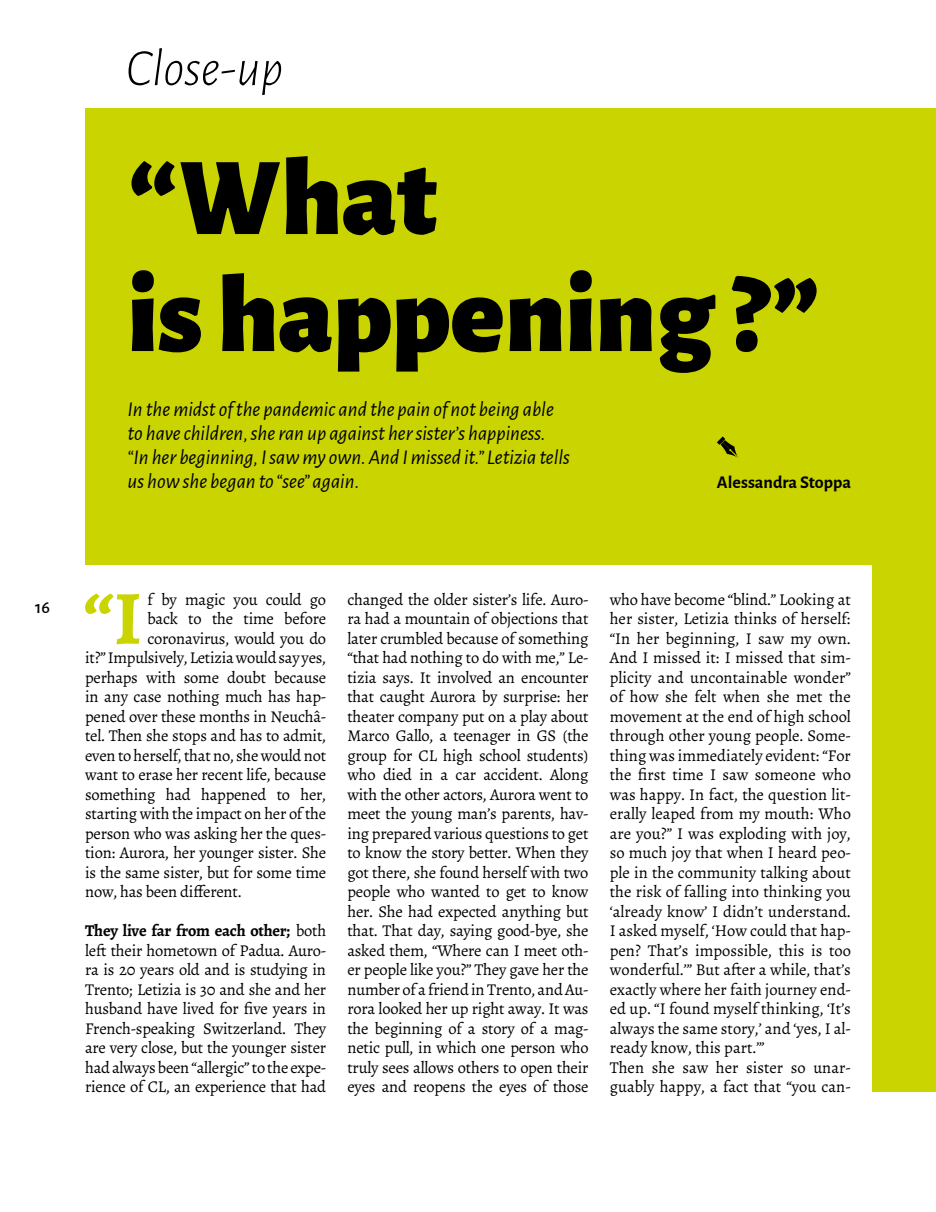
<style>
.page{position:relative;width:936px;height:1212px;background:#fff}
.page>*{position:absolute;margin:0;border:0;box-sizing:border-box;transform-origin:0 0}
.t1{font:900 111px/117px "Alegreya Sans";color:#000}
.t2{font:700 76.65px "Alegreya";color:#c9d400}
.t3{font:italic 300 52.5px "Alegreya Sans";color:#000}
.t4{font:italic 21px/24px "Alegreya Sans";color:#000}
.t5{font:700 18px "Alegreya Sans";color:#000}
.t6{font:500 18px "Alegreya Sans";color:#000}
.t7{font:16.5px/19.5px "Alegreya";color:#000;text-align:justify}
.s1{font-weight:700}
</style>
<div class="page">
<div style="left:85px;top:108px;width:850px;height:984px;background:#c9d400"></div>
<div style="left:64px;top:565px;width:807px;height:546px;background:#fff"></div>
<svg style="left:717px;top:436px;width:21px;height:22px"></svg>
<h3 class="t3" style="left:126px;top:34px;width:159px">Close-up</h3>
<h1 class="t1" style="left:128px;top:130px;width:694px">“What<br>is happening ?”</h1>
<p class="t4" style="left:128px;top:396px;width:444px">In the midst of the pandemic and the pain of not being able to have children, she ran up against her sister’s happiness. “In her beginning, I saw my own. And I missed it.” Letizia tells us how she began to “see” again.</p>
<p class="t5" style="left:716px;top:469px;width:136px">Alessandra Stoppa</p>
<p class="t6" style="left:35px;top:595px;width:16px">16</p>
<h2 class="t2" style="left:83px;top:569px;width:60px">“I</h2>
<p class="t7" style="left:147px;top:589px;width:180px">f by magic you could go</p>
<p class="t7" style="left:147px;top:609px;width:180px">back to the time before</p>
<p class="t7" style="left:147px;top:628px;width:180px">coronavirus, would you do</p>
<p class="t7" style="left:85px;top:648px;width:242px">it?” Impulsively, Letizia would say yes,</p>
<p class="t7" style="left:85px;top:667px;width:242px">perhaps with some doubt because</p>
<p class="t7" style="left:85px;top:687px;width:242px">in any case nothing much has hap-</p>
<p class="t7" style="left:85px;top:706px;width:242px">pened over these months in Neuchâ-</p>
<p class="t7" style="left:85px;top:726px;width:242px">tel. Then she stops and has to admit,</p>
<p class="t7" style="left:85px;top:745px;width:242px">even to herself, that no, she would not</p>
<p class="t7" style="left:85px;top:765px;width:242px">want to erase her recent life, because</p>
<p class="t7" style="left:85px;top:784px;width:242px">something had happened to her,</p>
<p class="t7" style="left:85px;top:804px;width:242px">starting with the impact on her of the</p>
<p class="t7" style="left:85px;top:823px;width:242px">person who was asking her the ques-</p>
<p class="t7" style="left:85px;top:843px;width:242px">tion: Aurora, her younger sister. She</p>
<p class="t7" style="left:85px;top:862px;width:242px">is the same sister, but for some time</p>
<p class="t7" style="left:85px;top:882px;width:158px">now, has been different.</p>
<p class="t7" style="left:85px;top:921px;width:242px"><span class="s1">They live far from each other;</span> both left their hometown of Padua. Auro&shy;ra is 20 years old and is studying in Trento; Letizia is 30 and she and her husband have lived for five years in French-speaking Switzerland. They are very close, but the younger sister had always been “allergic” to the expe&shy;rience of CL, an experience that had</p>
<p class="t7" style="left:347px;top:589px;width:242px">changed the older sister’s life. Auro&shy;ra had a mountain of objections that later crumbled because of something “that had nothing to do with me,” Le&shy;tizia says. It involved an encounter that caught Aurora by surprise: her theater company put on a play about Marco Gallo, a teenager in GS (the group for CL high school students) who died in a car accident. Along with the other actors, Aurora went to meet the young man’s parents, hav&shy;ing prepared various questions to get to know the story better. When they got there, she found herself with two people who wanted to get to know her. She had expected anything but that. That day, saying good-bye, she asked them, “Where can I meet oth&shy;er people like you?” They gave her the number of a friend in Trento, and Au&shy;rora looked her up right away. It was the beginning of a story of a mag&shy;netic pull, in which one person who truly sees allows others to open their eyes and reopens the eyes of those</p>
<p class="t7" style="left:609px;top:590px;width:242px;text-align:left">who have become “blind.” Looking at her sister, Letizia thinks of herself: “In her beginning, I saw my own.<br>And I missed it: I missed that sim&shy;plicity and uncontainable wonder” of how she felt when she met the movement at the end of high school through other young people. Some&shy;thing was immediately evident: “For the first time I saw someone who was happy. In fact, the question lit&shy;erally leaped from my mouth: Who are you?” I was exploding with joy, so much joy that when I heard peo&shy;ple in the community talking about the risk of falling into thinking you ‘already know’ I didn’t understand.<br>I asked myself, ‘How could that hap&shy;pen? That’s impossible, this is too wonderful.’” But after a while, that’s exactly where her faith journey end&shy;ed up. “I found myself thinking, ‘It’s always the same story,’ and ‘yes, I al&shy;ready know, this part.’”<br>Then she saw her sister so unar&shy;guably happy, a fact that “you can-</p>
</div>
